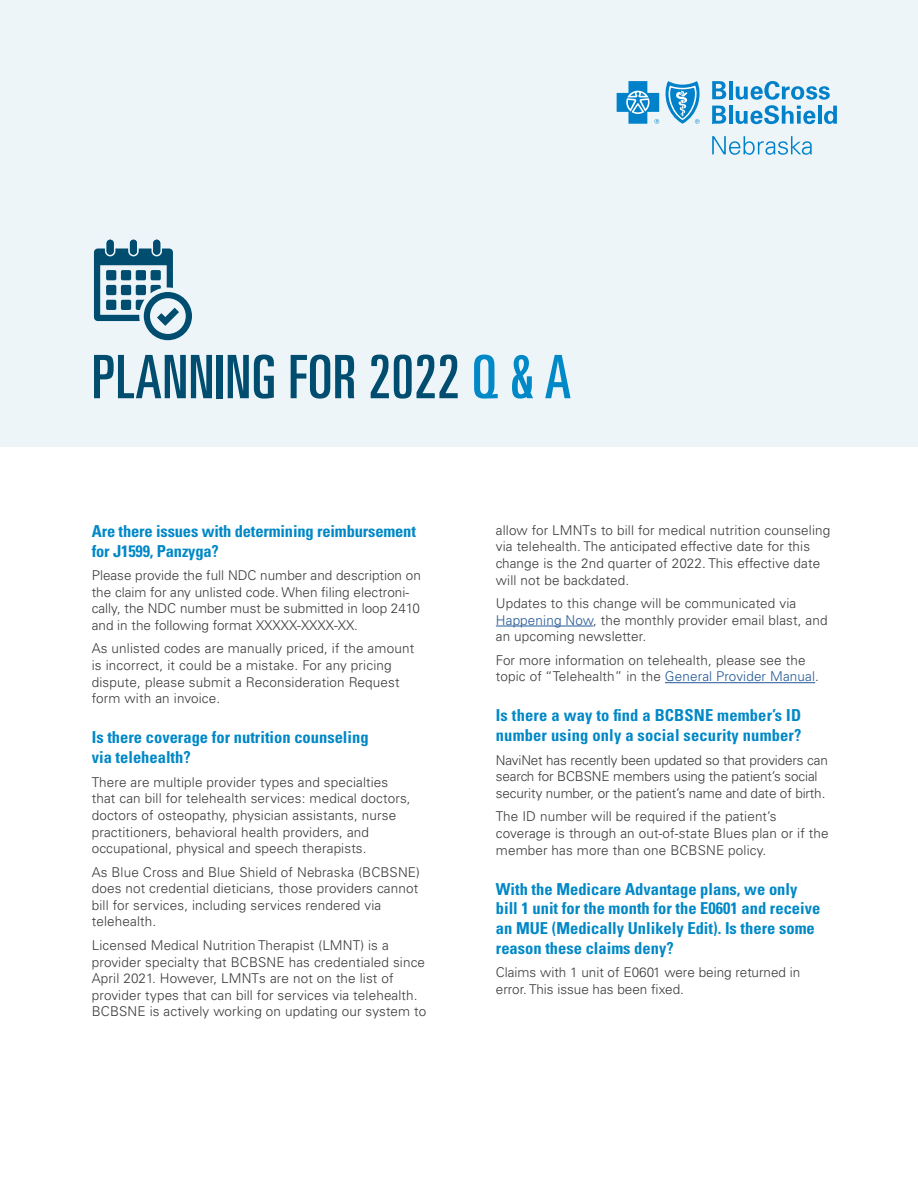
<style>
.page{position:relative;width:918px;height:1188px;background:#fff}
.page>*{position:absolute;margin:0;border:0;box-sizing:border-box;transform-origin:0 0}
.t1{font:ultra-condensed 60px "Univers LT Std";letter-spacing:.01em;color:#004d6f}
.t2{font:700 condensed 16.5px/19.8px "Univers LT Std";color:#0088c7}
.t3{font:300 13.5px/16.6px "Univers LT Std";letter-spacing:.01em;color:#3a3a39}
.t4{font:300 13.5px/16.6px "Univers LT Std";letter-spacing:-.01em;color:#3a3a39}
.s1{color:#0088c7}
.s2{color:#245897}
</style>
<div class="page">
<div style="left:0;top:0;width:918px;height:447px;background:#edf5f9"></div>
<hr style="left:496px;top:626px;width:97px;height:1px;background:#245897">
<hr style="left:665px;top:682px;width:150px;height:1px;background:#245897">
<svg style="left:712px;top:136px;width:100px;height:19px"></svg>
<svg style="left:712px;top:81px;width:14px;height:18px"></svg>
<hr style="left:729px;top:81px;width:4px;height:18px;background:#0081c9">
<svg style="left:712px;top:106px;width:14px;height:18px"></svg>
<hr style="left:729px;top:106px;width:4px;height:18px;background:#0081c9">
<svg style="left:736px;top:81px;width:101px;height:43px"></svg>
<svg style="left:665px;top:81px;width:35px;height:43px"></svg>
<svg style="left:617px;top:81px;width:42px;height:43px"></svg>
<div style="left:153px;top:240px;width:7px;height:15px;background:#004d6f;border-radius:4px"></div>
<div style="left:130px;top:240px;width:7px;height:15px;background:#004d6f;border-radius:4px"></div>
<div style="left:107px;top:240px;width:7px;height:15px;background:#004d6f;border-radius:4px"></div>
<svg style="left:94px;top:249px;width:98px;height:91px"></svg>
<h1 class="t1" style="left:92px;top:343px;width:481px">PLANNING FOR 2022 <span class="s1">Q &amp; A</span></h1>
<p class="t2" style="left:92px;top:521px;width:326px">Are there issues with determining reimbursement for J1599, Panzyga?</p>
<p class="t3" style="left:92px;top:567px;width:331px">Please provide the full NDC number and description on the claim for any unlisted code. When filing electroni&shy;cally, the NDC number must be submitted in loop 2410 and in the following format XXXXX-XXXX-XX.</p>
<p class="t3" style="left:92px;top:640px;width:324px">As unlisted codes are manually priced, if the amount is incorrect, it could be a mistake. For any pricing dispute, please submit a Reconsideration Request form with an invoice.</p>
<p class="t2" style="left:92px;top:728px;width:278px">Is there coverage for nutrition counseling via telehealth?</p>
<p class="t3" style="left:92px;top:773px;width:320px">There are multiple provider types and specialties that can bill for telehealth services: medical doctors, doctors of osteopathy, physician assistants, nurse practitioners, behavioral health providers, and occupational, physical and speech therapists.</p>
<p class="t3" style="left:92px;top:863px;width:330px">As Blue Cross and Blue Shield of Nebraska (BCBSNE) does not credential dieticians, those providers cannot bill for services, including services rendered via telehealth.</p>
<p class="t3" style="left:92px;top:937px;width:336px">Licensed Medical Nutrition Therapist (LMNT) is a provider specialty that BCBSNE has credentialed since April 2021. However, LMNTs are not on the list of provider types that can bill for services via telehealth.<br>BCBSNE is actively working on updating our system to</p>
<p class="t3" style="left:496px;top:522px;width:336px">allow for LMNTs to bill for medical nutrition counseling via telehealth. The anticipated effective date for this change is the 2nd quarter of 2022. This effective date will not be backdated.</p>
<p class="t3" style="left:496px;top:595px;width:333px">Updates to this change will be communicated via<br><span class="s2">Happening Now</span>, the monthly provider email blast, and an upcoming newsletter.</p>
<p class="t3" style="left:496px;top:652px;width:325px">For more information on telehealth, please see the topic of “Telehealth” in the <span class="s2">General Provider Manual</span>.</p>
<p class="t2" style="left:496px;top:706px;width:307px">Is there a way to find a BCBSNE member’s ID number using only a social security number?</p>
<p class="t4" style="left:496px;top:752px;width:334px">NaviNet has recently been updated so that providers can search for BCBSNE members using the patient’s social security number, or the patient’s name and date of birth.</p>
<p class="t3" style="left:496px;top:808px;width:334px">The ID number will be required if the patient’s coverage is through an out-of-state Blues plan or if the member has more than one BCBSNE policy.</p>
<p class="t2" style="left:496px;top:879px;width:326px">With the Medicare Advantage plans, we only bill 1 unit for the month for the E0601 and receive an MUE (Medically Unlikely Edit). Is there some reason these claims deny?</p>
<p class="t3" style="left:496px;top:964px;width:306px">Claims with 1 unit of E0601 were being returned in error. This issue has been fixed.</p>
</div>
